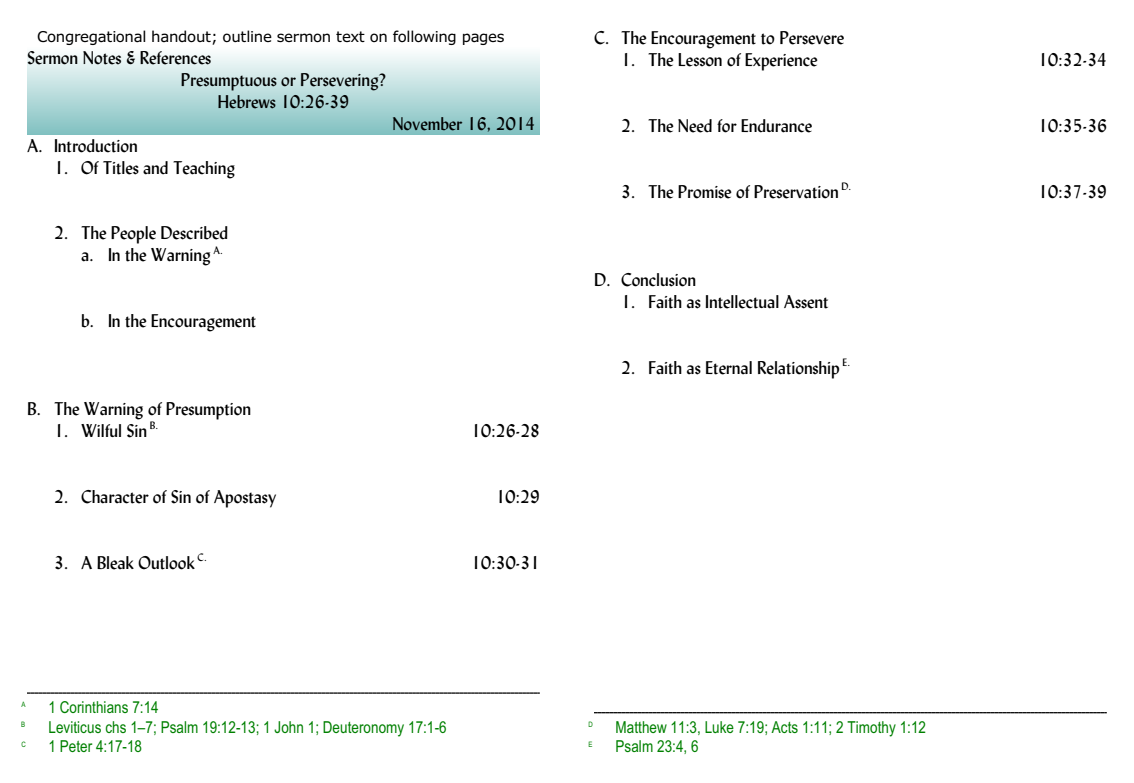
<style>
.page{position:relative;width:1134px;height:783px;background:#fff}
.page>*{position:absolute;margin:0;border:0;box-sizing:border-box;transform-origin:0 0}
.t1{font:18px/21.9px "Lydian";color:#000;text-align:right}
.t2{font:16.5px "Arial Narrow";color:#008000}
.t3{font:15px "Verdana";letter-spacing:-.02em;color:#000}
.t4{font:10.5px "Lydian";color:#000}
.t5{font:7.5px "Arial Narrow";color:#008000}
</style>
<div class="page">
<svg style="left:27px;top:692px;width:513px;height:2px"></svg>
<svg style="left:594px;top:712px;width:513px;height:1px"></svg>
<p class="t3" style="left:37px;top:30px;width:469px">Congregational handout; outline sermon text on following pages</p>
<p class="t1" style="left:27px;top:48px;width:186px">Sermon Notes &amp; References</p>
<p class="t1" style="left:181px;top:70px;width:207px">Presumptuous or Persevering?</p>
<p class="t1" style="left:218px;top:92px;width:133px">Hebrews 10:26-39</p>
<p class="t1" style="left:392px;top:114px;width:145px">November 16, 2014</p>
<p class="t1" style="left:27px;top:136px;width:112px">A. Introduction</p>
<p class="t1" style="left:54px;top:158px;width:183px">1. Of Titles and Teaching</p>
<p class="t1" style="left:54px;top:224px;width:175px">2. The People Described a. In the Warning <sup>A.</sup></p>
<p class="t1" style="left:81px;top:312px;width:177px">b. In the Encouragement</p>
<p class="t1" style="left:27px;top:400px;width:226px">B. The Warning of Presumption</p>
<p class="t1" style="left:54px;top:422px;width:95px">1. Wilful Sin</p>
<p class="t1" style="left:471px;top:422px;width:70px">10:26-28</p>
<p class="t4" style="left:150px;top:422px;width:10px">B.</p>
<p class="t1" style="left:54px;top:488px;width:224px">2. Character of Sin of Apostasy</p>
<p class="t1" style="left:496px;top:488px;width:46px">10:29</p>
<p class="t4" style="left:198px;top:554px;width:11px">C.</p>
<p class="t1" style="left:54px;top:554px;width:142px">3. A Bleak Outlook</p>
<p class="t1" style="left:471px;top:554px;width:70px">10:30-31</p>
<p class="t1" style="left:594px;top:29px;width:252px">C. The Encouragement to Persevere</p>
<p class="t1" style="left:621px;top:51px;width:198px">1. The Lesson of Experience</p>
<p class="t1" style="left:1038px;top:51px;width:70px">10:32-34</p>
<p class="t1" style="left:621px;top:117px;width:193px">2. The Need for Endurance</p>
<p class="t1" style="left:1038px;top:117px;width:70px">10:35-36</p>
<p class="t4" style="left:841px;top:183px;width:11px">D.</p>
<p class="t1" style="left:621px;top:183px;width:219px">3. The Promise of Preservation</p>
<p class="t1" style="left:1038px;top:183px;width:70px">10:37-39</p>
<p class="t1" style="left:594px;top:270px;width:103px">D. Conclusion</p>
<p class="t1" style="left:621px;top:292px;width:209px">1. Faith as Intellectual Assent</p>
<p class="t1" style="left:621px;top:358px;width:231px">2. Faith as Eternal Relationship <sup>E.</sup></p>
<p class="t5" style="left:22px;top:702px;width:6px">A</p>
<p class="t2" style="left:49px;top:701px;width:112px">1 Corinthians 7:14</p>
<p class="t5" style="left:21px;top:722px;width:6px">B</p>
<p class="t2" style="left:49px;top:721px;width:400px">Leviticus chs 1–7; Psalm 19:12-13; 1 John 1; Deuteronomy 17:1-6</p>
<p class="t5" style="left:589px;top:722px;width:6px">D</p>
<p class="t2" style="left:616px;top:721px;width:312px">Matthew 11:3, Luke 7:19; Acts 1:11; 2 Timothy 1:12</p>
<p class="t5" style="left:22px;top:741px;width:6px">C</p>
<p class="t2" style="left:49px;top:740px;width:95px">1 Peter 4:17-18</p>
<p class="t5" style="left:589px;top:741px;width:6px">E</p>
<p class="t2" style="left:616px;top:740px;width:85px">Psalm 23:4, 6</p>
</div>
